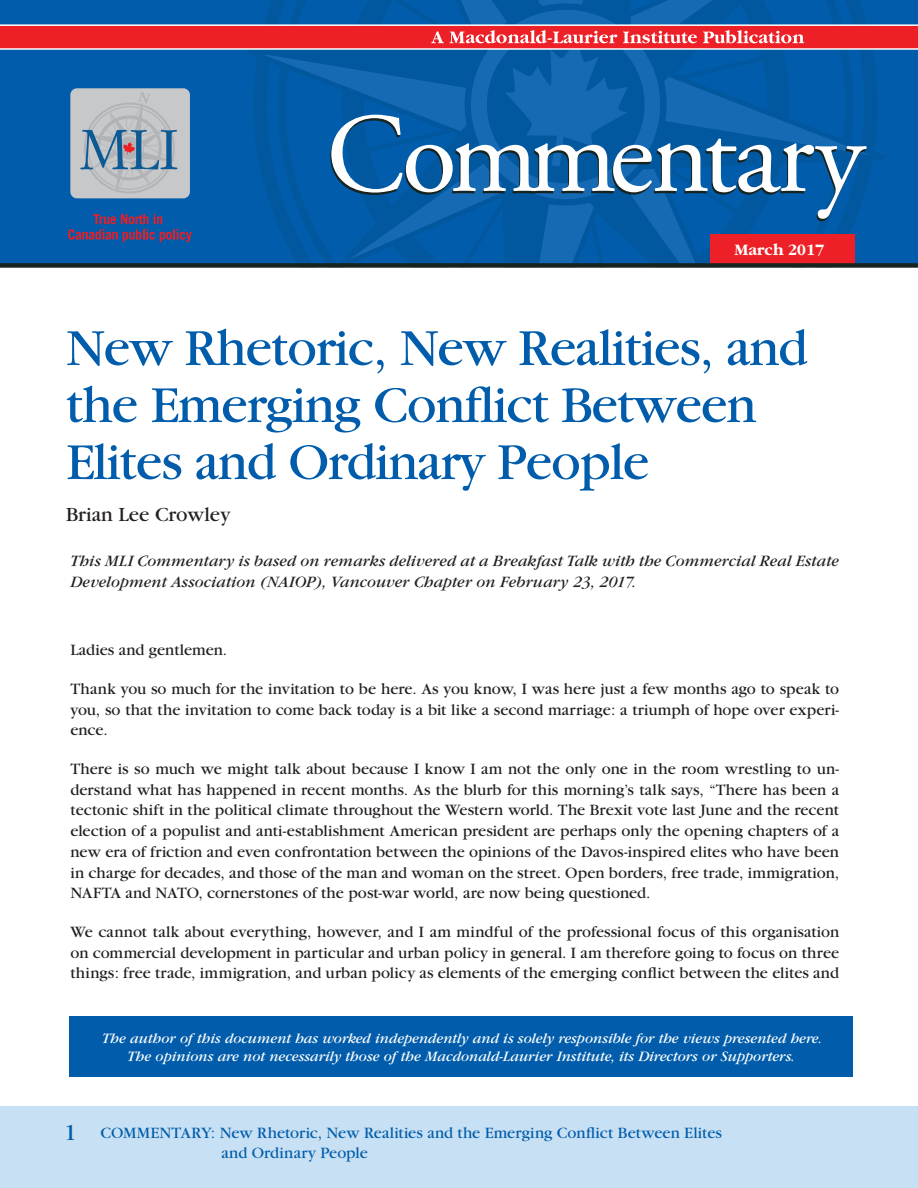
<style>
.page{position:relative;width:918px;height:1188px;background:#fff}
.page>*{position:absolute;margin:0;border:0;box-sizing:border-box;transform-origin:0 0}
.t1{font:54px/57px "Garamond";letter-spacing:-.02em;color:#015dab}
.t2{font:24px "Garamond";color:#015dab}
.t3{font:21px "Garamond";color:#231f20}
.t4{font:16.5px/20.7px "Garamond";color:#231f20;text-align:justify}
.t5{font:italic 16.5px/20.7px "Garamond";letter-spacing:.005em;color:#231f20}
.t6{font:16.5px/19.5px "Garamond";color:#015dab}
.t7{font:700 16.5px "Garamond";letter-spacing:-.01em;color:#fff}
.t8{font:italic 15px/18px "Garamond";color:#fff;text-align:center}
</style>
<div class="page">
<div style="left:0;top:1106px;width:918px;height:82px;background:#c7e0f3"></div>
<div style="left:0;top:0;width:918px;height:265px;background:#015dab"></div>
<div style="left:0;top:25px;width:918px;height:23px;background:#ec2026"></div>
<hr style="left:0;top:24px;width:918px;height:2px;background:#fff">
<hr style="left:0;top:48px;width:918px;height:2px;background:#fff">
<svg style="left:247px;top:0;width:638px;height:263px"></svg>
<div style="left:710px;top:234px;width:144px;height:30px;background:#ec2026"></div>
<div style="left:0;top:263px;width:918px;height:5px;background:#162320"></div>
<div style="left:70px;top:88px;width:120px;height:110px;background:#c7c8ca;border-radius:7px"></div>
<svg style="left:80px;top:92px;width:98px;height:101px"></svg>
<svg style="left:68px;top:214px;width:124px;height:28px"></svg>
<div style="left:70px;top:1017px;width:783px;height:60px;background:#015dab"></div>
<p class="t7" style="left:735px;top:241px;width:91px">March 2017</p>
<h1 class="t1" style="left:66px;top:320px;width:743px">New Rhetoric, New Realities, and the Emerging Conflict Between<br>Elites and Ordinary People</h1>
<p class="t3" style="left:66px;top:503px;width:166px">Brian Lee Crowley</p>
<p class="t5" style="left:70px;top:551px;width:770px">This MLI Commentary is based on remarks delivered at a Breakfast Talk with the Commercial Real Estate<br>Development Association (NAIOP), Vancouver Chapter on February 23, 2017.</p>
<p class="t4" style="left:70px;top:640px;width:158px">Ladies and gentlemen.</p>
<p class="t4" style="left:70px;top:679px;width:770px">Thank you so much for the invitation to be here. As you know, I was here just a few months ago to speak to you, so that the invitation to come back today is a bit like a second marriage: a triumph of hope over experi&shy;ence.</p>
<p class="t4" style="left:70px;top:759px;width:770px">There is so much we might talk about because I know I am not the only one in the room wrestling to un&shy;derstand what has happened in recent months. As the blurb for this morning’s talk says, “There has been a tectonic shift in the political climate throughout the Western world. The Brexit vote last June and the recent election of a populist and anti-establishment American president are perhaps only the opening chapters of a new era of friction and even confrontation between the opinions of the Davos-inspired elites who have been in charge for decades, and those of the man and woman on the street. Open borders, free trade, immigration, NAFTA and NATO, cornerstones of the post-war world, are now being questioned.</p>
<p class="t4" style="left:70px;top:922px;width:770px">We cannot talk about everything, however, and I am mindful of the professional focus of this organisation on commercial development in particular and urban policy in general. I am therefore going to focus on three things: free trade, immigration, and urban policy as elements of the emerging conflict between the elites and</p>
<h2 class="t2" style="left:64px;top:1120px;width:14px">1</h2>
<p class="t8" style="left:102px;top:1030px;width:721px">The author of this document has worked independently and is solely responsible for the views presented here.<br>The opinions are not necessarily those of the Macdonald-Laurier Institute, its Directors or Supporters.</p>
<p class="t6" style="left:222px;top:1124px;width:502px;text-indent:-121px">Commentary: New Rhetoric, New Realities and the Emerging Conflict Between Elites and Ordinary People</p>
</div>
